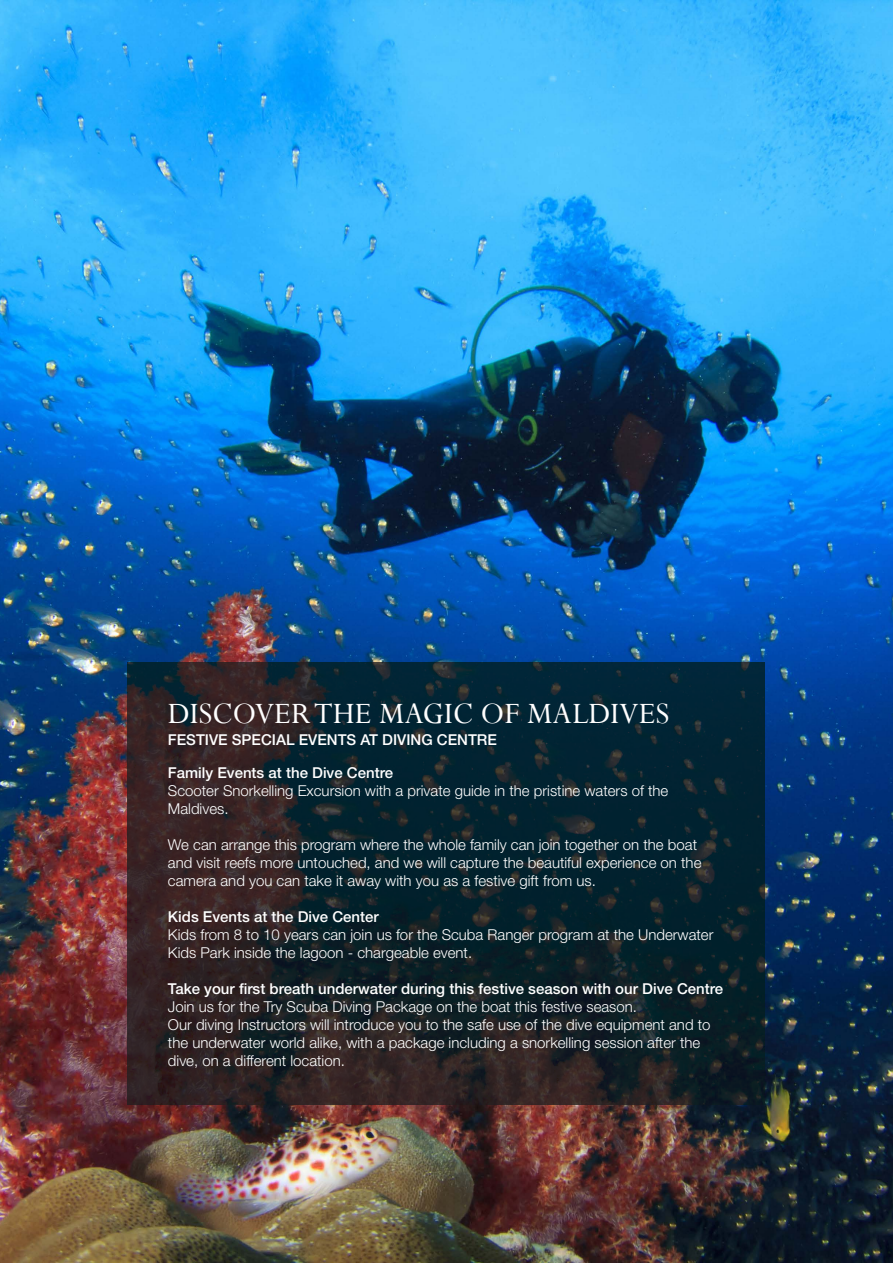
<style>
.page{position:relative;width:893px;height:1263px;background:#fff}
.page>*{position:absolute;margin:0;border:0;box-sizing:border-box;transform-origin:0 0}
.t1{font:33px "Perpetua";color:#fff}
.t2{font:300 15px/18px "Helvetica Neue LT Std";color:#fff}
.t3{font:500 15px "Helvetica Neue LT Std";color:#fff}
</style>
<div class="page">
<img style="left:0;top:0;width:893px;height:1263px">
<svg style="left:128px;top:663px;width:637px;height:442px;background:#16222a"></svg>
<h1 class="t1" style="left:168px;top:692px;width:503px">DISCOVER THE MAGIC OF MALDIVES</h1>
<p class="t3" style="left:168px;top:730px;width:330px">FESTIVE SPECIAL EVENTS AT DIVING CENTRE</p>
<p class="t3" style="left:168px;top:764px;width:227px">Family Events at the Dive Centre</p>
<p class="t2" style="left:168px;top:781px;width:502px">Scooter Snorkelling Excursion with a private guide in the pristine waters of the<br>Maldives.</p>
<p class="t2" style="left:168px;top:835px;width:535px">We can arrange this program where the whole family can join together on the boat and visit reefs more untouched, and we will capture the beautiful experience on the camera and you can take it away with you as a festive gift from us.</p>
<p class="t3" style="left:168px;top:908px;width:212px">Kids Events at the Dive Center</p>
<p class="t2" style="left:168px;top:925px;width:547px">Kids from 8 to 10 years can join us for the Scuba Ranger program at the Underwater<br>Kids Park inside the lagoon - chargeable event.</p>
<p class="t3" style="left:168px;top:980px;width:557px">Take your first breath underwater during this festive season with our Dive Centre</p>
<p class="t2" style="left:168px;top:997px;width:544px">Join us for the Try Scuba Diving Package on the boat this festive season.<br>Our diving Instructors will introduce you to the safe use of the dive equipment and to the underwater world alike, with a package including a snorkelling session after the dive, on a different location.</p>
</div>
